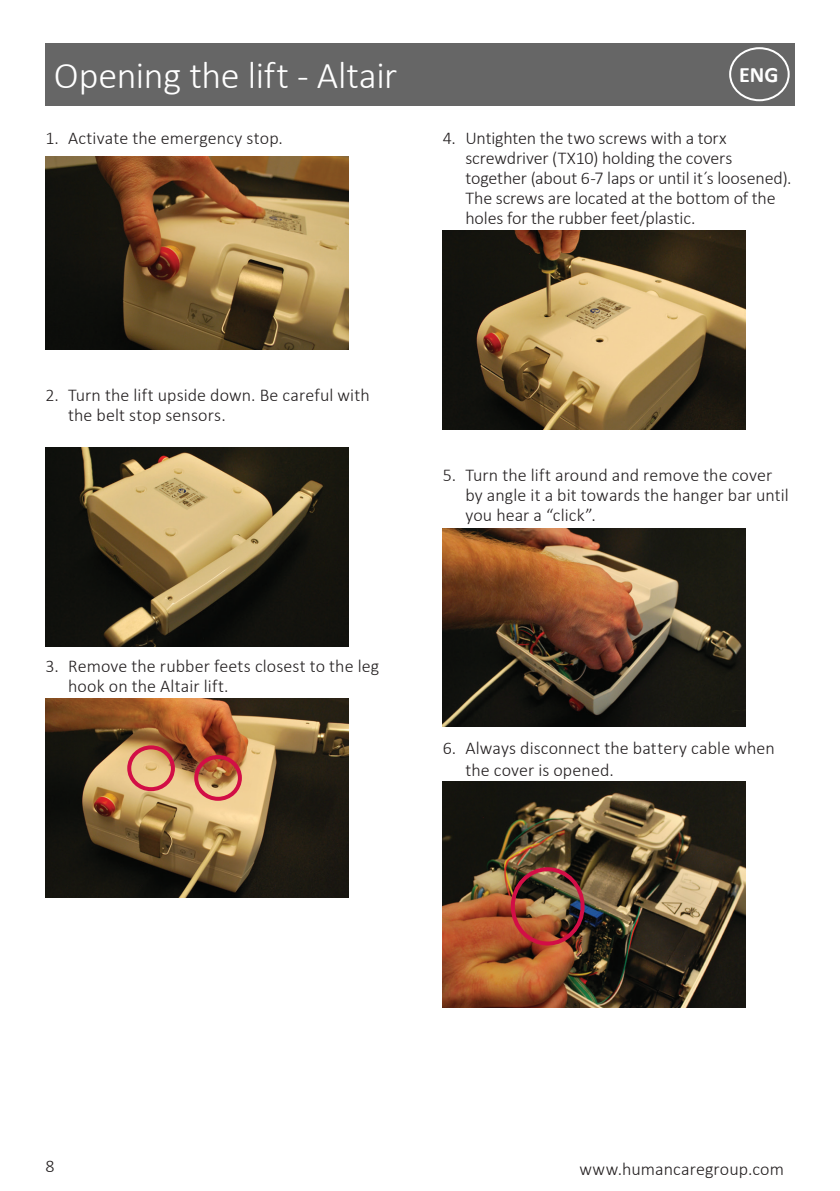
<style>
.page{position:relative;width:840px;height:1191px;background:#fff}
.page>*{position:absolute;margin:0;border:0;box-sizing:border-box;transform-origin:0 0}
.t1{font:300 38px "Calibri";letter-spacing:-.01em;color:#fff}
.t2{font:700 22px "Calibri";color:#fff}
.t3{font:300 18px/20px "Calibri";letter-spacing:.005em;color:#231f20}
</style>
<div class="page">
<div style="left:46px;top:43px;width:748px;height:62px;background:#666"></div>
<img style="left:45px;top:157px;width:303px;height:193px">
<img style="left:45px;top:447px;width:303px;height:199px">
<img style="left:45px;top:698px;width:303px;height:199px">
<div style="left:127px;top:745px;width:48px;height:46px;border:4px solid #d20e46;border-radius:50%"></div>
<div style="left:194px;top:755px;width:48px;height:46px;border:4px solid #d20e46;border-radius:50%"></div>
<img style="left:442px;top:230px;width:303px;height:200px">
<img style="left:442px;top:528px;width:303px;height:198px">
<img style="left:442px;top:782px;width:303px;height:225px">
<div style="left:510px;top:867px;width:74px;height:78px;border:4px solid #d20e46;border-radius:50%"></div>
<div style="left:728px;top:47px;width:61px;height:54px;border:2px solid #fff;border-radius:50%"></div>
<h1 class="t1" style="left:54px;top:52px;width:345px">Opening the lift - Altair</h1>
<p class="t3" style="left:45px;top:128px;width:239px">1. Activate the emergency stop.</p>
<p class="t2" style="left:738px;top:59px;width:41px">ENG</p>
<p class="t3" style="left:465px;top:128px;width:327px;text-indent:-23px">4. Untighten the two screws with a torx screwdriver (TX10) holding the covers together (about 6-7 laps or until it´s loosened).<br>The screws are located at the bottom of the holes for the rubber feet/plastic.</p>
<p class="t3" style="left:68px;top:385px;width:303px;text-indent:-23px">2. Turn the lift upside down. Be careful with the belt stop sensors.</p>
<p class="t3" style="left:68px;top:656px;width:312px;text-indent:-23px">3. Remove the rubber feets closest to the leg hook on the Altair lift.</p>
<p class="t3" style="left:465px;top:465px;width:325px;text-indent:-23px">5. Turn the lift around and remove the cover by angle it a bit towards the hanger bar until you hear a “click”.</p>
<p class="t3" style="left:465px;top:737px;width:311px;line-height:22px;text-indent:-23px">6. Always disconnect the battery cable when the cover is opened.</p>
<p class="t3" style="left:45px;top:1156px;width:11px">8</p>
<p class="t3" style="left:579px;top:1159px;width:206px">www.humancaregroup.com</p>
</div>
